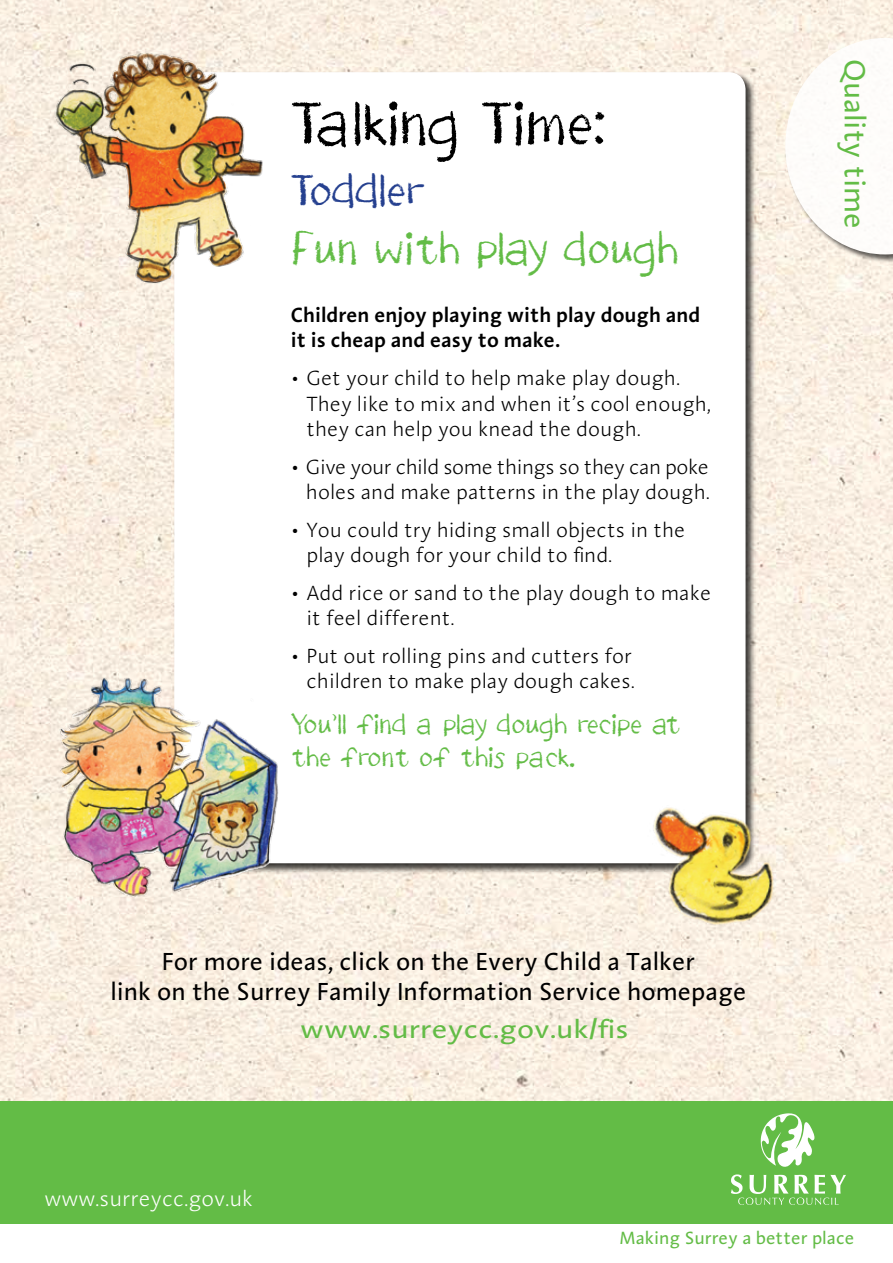
<style>
.page{position:relative;width:893px;height:1263px;background:#fff}
.page>*{position:absolute;margin:0;border:0;box-sizing:border-box;transform-origin:0 0}
.t1{font:59.55px "Drawzing";color:#000}
.t2{font:43.95px "Drawzing";color:#63bc46}
.t3{font:43.95px "Drawzing";color:#25408f}
.t4{font:29.85px "Linotype Aroma";color:#63bc46}
.t5{font:27px/32.2px "Drawzing";color:#63bc46}
.t6{font:26.25px "Linotype Aroma";color:#63bc46;scale:1.15 1}
.t7{font:25.2px/30.3px "Linotype Aroma";color:#000;text-align:center}
.t8{font:300 22.2px "Linotype Aroma";color:#fff}
.t9{font:300 21px/25.2px "Linotype Aroma";color:#000}
.t10{font:300 21px/25.2px "Linotype Aroma";letter-spacing:-.025em;color:#000;text-align:right}
.t11{font:600 21px/25.2px "Linotype Aroma";color:#000}
.t12{font:18.15px "Linotype Aroma";color:#63bc46}
</style>
<div class="page">
<img style="left:0;top:0;width:893px;height:1101px">
<div style="left:785px;top:37px;width:108px;height:226px;background:#000;opacity:.75"></div>
<svg style="left:785px;top:38px;width:108px;height:216px"></svg>
<div style="left:174px;top:72px;width:582px;height:802px;background:#000;opacity:.75"></div>
<div style="left:174px;top:72px;width:571px;height:791px;background:#fff;border-radius:17px"></div>
<div style="left:0;top:1101px;width:893px;height:122px;background:#63bc46"></div>
<svg style="left:731px;top:1174px;width:115px;height:31px"></svg>
<svg style="left:761px;top:1113px;width:54px;height:54px"></svg>
<img style="left:611px;top:782px;width:212px;height:177px">
<img style="left:52px;top:53px;width:240px;height:241px">
<img style="left:30px;top:651px;width:289px;height:274px">
<h1 class="t1" style="left:291px;top:86px;width:317px">Talking Time:</h1>
<h2 class="t3" style="left:291px;top:163px;width:135px">Toddler</h2>
<h2 class="t2" style="left:291px;top:221px;width:389px">Fun with play dough</h2>
<p class="t11" style="left:291px;top:302px;width:411px">Children enjoy playing with play dough and it is cheap and easy to make.</p>
<p class="t9" style="left:306px;top:365px;width:406px;text-indent:-16px">• Get your child to help make play dough.<br>They like to mix and when it’s cool enough, they can help you knead the dough.</p>
<p class="t10" style="left:291px;top:454px;width:420px">• Give your child some things so they can poke holes and make patterns in the play dough.</p>
<p class="t9" style="left:306px;top:517px;width:380px;text-indent:-16px">• You could try hiding small objects in the play dough for your child to find.</p>
<p class="t9" style="left:306px;top:580px;width:406px;text-indent:-16px">• Add rice or sand to the play dough to make it feel different.</p>
<p class="t9" style="left:291px;top:643px;width:345px;text-align:right">• Put out rolling pins and cutters for children to make play dough cakes.</p>
<p class="t5" style="left:291px;top:710px;width:391px">You’ll find a play dough recipe at the front of this pack.</p>
<p class="t7" style="left:110px;top:945px;width:638px">For more ideas, click on the Every Child a Talker<br>link on the Surrey Family Information Service homepage</p>
<p class="t6" style="left:300px;top:1012px;width:287px">www.surreycc.gov.uk/fis</p>
<p class="t8" style="left:44px;top:1184px;width:210px">www.surreycc.gov.uk</p>
<h3 class="t4" style="left:874px;top:59px;width:171px;rotate:90deg">Quality time</h3>
<p class="t12" style="left:619px;top:1226px;width:236px">Making Surrey a better place</p>
</div>
